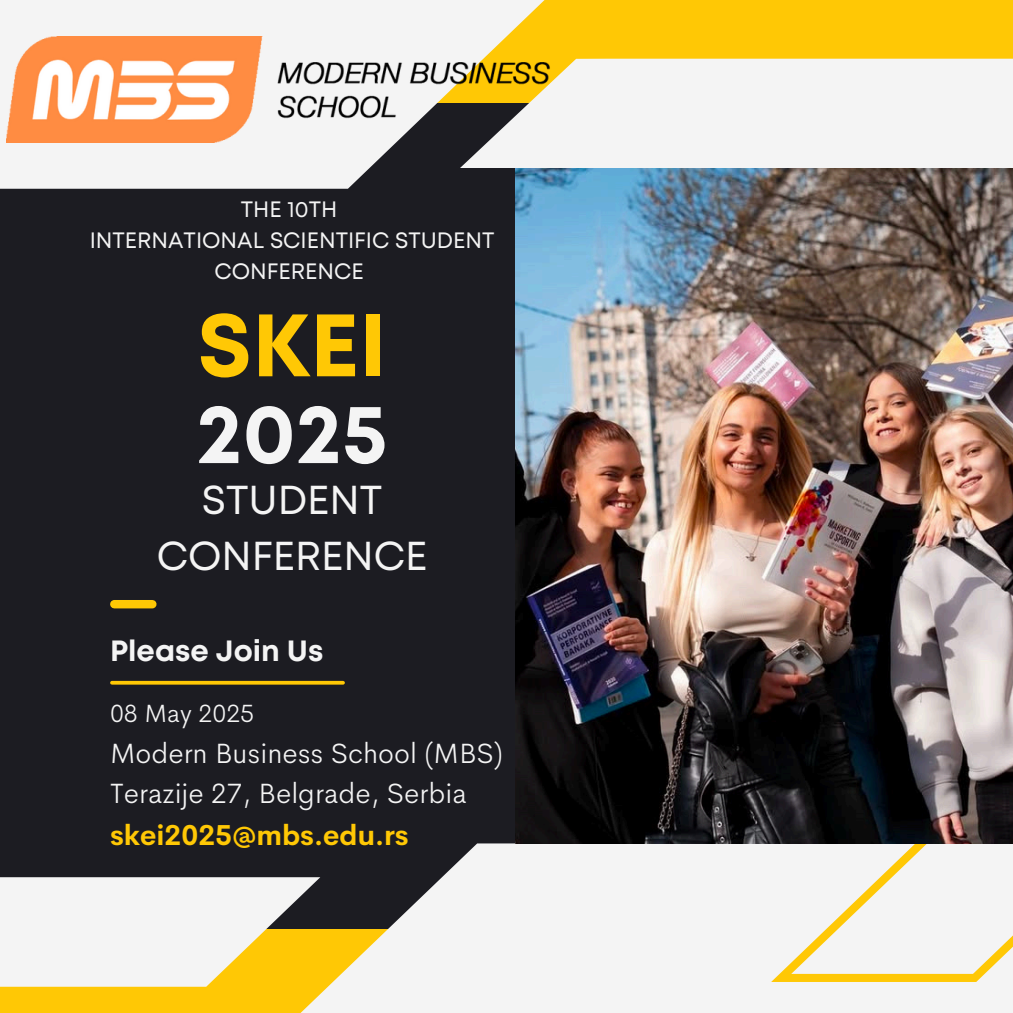
<style>
.page{position:relative;width:1013px;height:1013px;background:#fff}
.page>*{position:absolute;margin:0;border:0;box-sizing:border-box;transform-origin:0 0}
.t1{font:700 88.25px "Mont";color:#ffc805}
.t2{font:700 84.12px "Mont";color:#f4f4f4}
.t3{font:40.38px/56.1px "Mont";color:#f4f4f4;text-align:center}
.t4{font:700 29.25px "Mont";color:#f4f4f4}
.t5{font:300 28.25px/39.4px "Cerebri Sans";color:#f4f4f4}
.t6{font:700 28.25px "Cerebri Sans";color:#ffc805}
.t7{font:300 25.25px "Cerebri Sans";color:#f4f4f4}
.t8{font:22.25px/30.9px "Mont";color:#f4f4f4;text-align:center}
</style>
<div class="page">
<div style="left:0;top:0;width:1012px;height:1012px;background:#1c1c22"></div>
<div style="left:0;top:0;width:1012px;height:103px;background:#ffc805"></div>
<div style="left:0;top:0;width:544px;height:189px;background:#f4f4f4"></div>
<div style="left:0;top:929px;width:1012px;height:83px;background:#ffc805"></div>
<svg style="left:301px;top:843px;width:711px;height:169px;fill:#f4f4f4"></svg>
<svg style="left:0;top:877px;width:320px;height:109px;fill:#f4f4f4"></svg>
<div style="left:460px;top:59px;width:552px;height:109px;background:#f4f4f4"></div>
<svg style="left:771px;top:843px;width:241px;height:138px;background:#f3edd9"></svg>
<hr style="left:112px;top:681px;width:231px;height:3px;background:#ffc805">
<div style="left:114px;top:600px;width:38px;height:8px;background:#ffc805"></div>
<img style="left:6px;top:36px;width:573px;height:106px">
<img style="left:515px;top:168px;width:497px;height:675px">
<h2 class="t8" style="left:241px;top:196px;width:98px">THE 10TH</h2>
<p class="t8" style="left:90px;top:226px;width:406px">INTERNATIONAL SCIENTIFIC STUDENT<br>CONFERENCE</p>
<p class="t1" style="left:197px;top:312px;width:191px">SKEI</p>
<p class="t2" style="left:196px;top:402px;width:193px">2025</p>
<p class="t3" style="left:157px;top:474px;width:272px">STUDENT<br>CONFERENCE</p>
<h1 class="t4" style="left:110px;top:639px;width:215px">Please Join Us</h1>
<p class="t7" style="left:110px;top:697px;width:146px">08 May 2025</p>
<h1 class="t5" style="left:110px;top:733px;width:394px">Modern Business School (MBS)<br>Terazije 27, Belgrade, Serbia</h1>
<h3 class="t6" style="left:110px;top:816px;width:300px">skei2025@mbs.edu.rs</h3>
</div>
